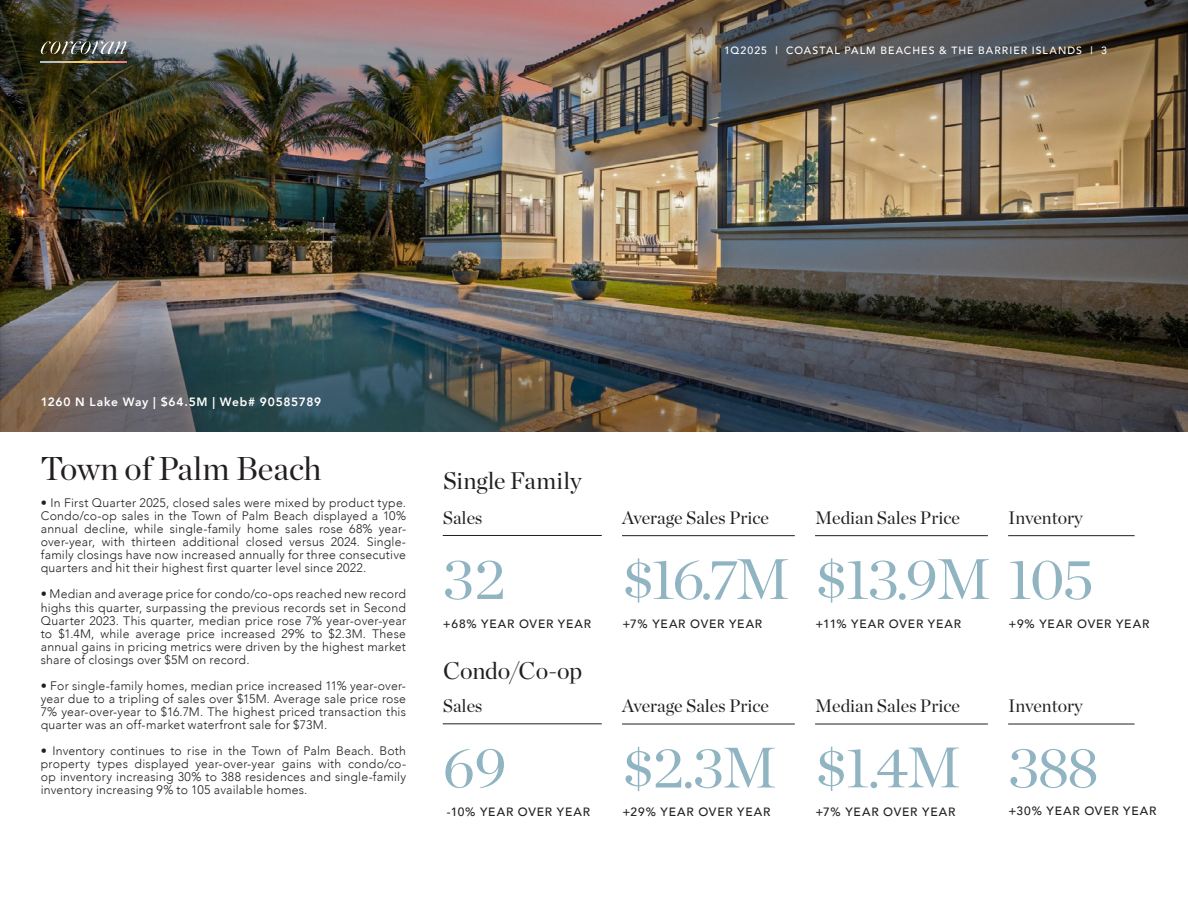
<style>
.page{position:relative;width:1188px;height:918px;background:#fff}
.page>*{position:absolute;margin:0;border:0;box-sizing:border-box;transform-origin:0 0}
.Caption_Right{font:57px "Chronicle Display";letter-spacing:-.03em;color:#90b4c2}
.t1{font:33px "Chronicle Display";color:#231f20}
.BC{font:24px "Chronicle Display";letter-spacing:-.01em;color:#231f20}
.Caption_Right-2{font:18px "Chronicle Display";color:#231f20}
.t2{font:300 12.3px/13px "Avenir";letter-spacing:.015em;color:#231f20;text-align:justify}
.Caption_Right-3{font:500 12px "Avenir";letter-spacing:.075em;color:#231f20}
.BC-2{font:800 12px "Avenir";letter-spacing:.055em;color:#fff}
.Caption_Right-4{font:500 10.5px "Avenir";letter-spacing:.1em;color:#fff}
</style>
<div class="page">
<img style="left:0;top:144px;width:1188px;height:167px">
<img style="left:0;top:311px;width:1188px;height:121px">
<img style="left:0;top:0;width:1188px;height:144px">
<svg style="left:41px;top:41px;width:126px;height:13px;background:#7a7d7b"></svg>
<svg style="left:41px;top:61px;width:85px;height:2px"></svg>
<hr style="left:443px;top:535px;width:159px;height:1px;background:#231f20">
<hr style="left:443px;top:724px;width:159px;height:1px;background:#231f20">
<hr style="left:622px;top:535px;width:173px;height:1px;background:#231f20">
<hr style="left:622px;top:724px;width:173px;height:1px;background:#231f20">
<hr style="left:815px;top:535px;width:173px;height:1px;background:#231f20">
<hr style="left:1008px;top:535px;width:127px;height:1px;background:#231f20">
<hr style="left:815px;top:724px;width:173px;height:1px;background:#231f20">
<hr style="left:1008px;top:724px;width:127px;height:1px;background:#231f20">
<p class="Caption_Right-4" style="left:724px;top:41px;width:384px">1Q2025 | COASTAL PALM BEACHES &amp; THE BARRIER ISLANDS | 3</p>
<p class="BC-2" style="left:41px;top:393px;width:282px">1260 N Lake Way | $64.5M | Web# 90585789</p>
<p class="t1" style="left:41px;top:443px;width:282px">Town of Palm Beach</p>
<p class="t2" style="left:41px;top:496px;width:367px">• In First Quarter 2025, closed sales were mixed by product type.<br>Condo/co-op sales in the Town of Palm Beach displayed a 10% annual decline, while single-family home sales rose 68% year&shy;over-year, with thirteen additional closed versus 2024. Single&shy;family closings have now increased annually for three consecutive quarters and hit their highest first quarter level since 2022.</p>
<p class="t2" style="left:41px;top:588px;width:367px">• Median and average price for condo/co-ops reached new record highs this quarter, surpassing the previous records set in Second Quarter 2023. This quarter, median price rose 7% year-over-year to $1.4M, while average price increased 29% to $2.3M. These annual gains in pricing metrics were driven by the highest market share of closings over $5M on record.</p>
<p class="t2" style="left:41px;top:679px;width:367px">• For single-family homes, median price increased 11% year-over&shy;year due to a tripling of sales over $15M. Average sale price rose 7% year-over-year to $16.7M. The highest priced transaction this quarter was an off-market waterfront sale for $73M.</p>
<p class="t2" style="left:41px;top:744px;width:367px">• Inventory continues to rise in the Town of Palm Beach. Both property types displayed year-over-year gains with condo/co&shy;op inventory increasing 30% to 388 residences and single-family inventory increasing 9% to 105 available homes.</p>
<p class="BC" style="left:443px;top:462px;width:140px">Single Family</p>
<p class="Caption_Right-2" style="left:443px;top:504px;width:41px">Sales</p>
<p class="Caption_Right-2" style="left:622px;top:504px;width:149px">Average Sales Price</p>
<p class="Caption_Right-2" style="left:815px;top:504px;width:146px">Median Sales Price</p>
<p class="Caption_Right-2" style="left:1008px;top:504px;width:76px">Inventory</p>
<p class="Caption_Right" style="left:443px;top:535px;width:64px">32</p>
<p class="Caption_Right" style="left:622px;top:535px;width:473px">$16.7M $13.9M 105</p>
<p class="Caption_Right-3" style="left:443px;top:613px;width:150px">+68% YEAR OVER YEAR</p>
<p class="Caption_Right-3" style="left:622px;top:613px;width:141px">+7% YEAR OVER YEAR</p>
<p class="Caption_Right-3" style="left:815px;top:613px;width:147px">+11% YEAR OVER YEAR</p>
<p class="Caption_Right-3" style="left:1008px;top:613px;width:142px">+9% YEAR OVER YEAR</p>
<p class="BC" style="left:443px;top:652px;width:141px">Condo/Co-op</p>
<p class="Caption_Right-2" style="left:443px;top:692px;width:41px">Sales</p>
<p class="Caption_Right" style="left:443px;top:724px;width:65px">69</p>
<p class="Caption_Right-2" style="left:622px;top:692px;width:149px">Average Sales Price</p>
<p class="Caption_Right" style="left:622px;top:724px;width:156px">$2.3M</p>
<p class="Caption_Right-2" style="left:815px;top:692px;width:146px">Median Sales Price</p>
<p class="Caption_Right-2" style="left:1008px;top:692px;width:76px">Inventory</p>
<p class="Caption_Right" style="left:815px;top:724px;width:147px">$1.4M</p>
<p class="Caption_Right" style="left:1008px;top:724px;width:92px">388</p>
<p class="Caption_Right-3" style="left:447px;top:801px;width:145px">-10% YEAR OVER YEAR</p>
<p class="Caption_Right-3" style="left:622px;top:801px;width:150px">+29% YEAR OVER YEAR</p>
<p class="Caption_Right-3" style="left:815px;top:801px;width:141px">+7% YEAR OVER YEAR</p>
<p class="Caption_Right-3" style="left:1008px;top:801px;width:150px">+30% YEAR OVER YEAR</p>
</div>
